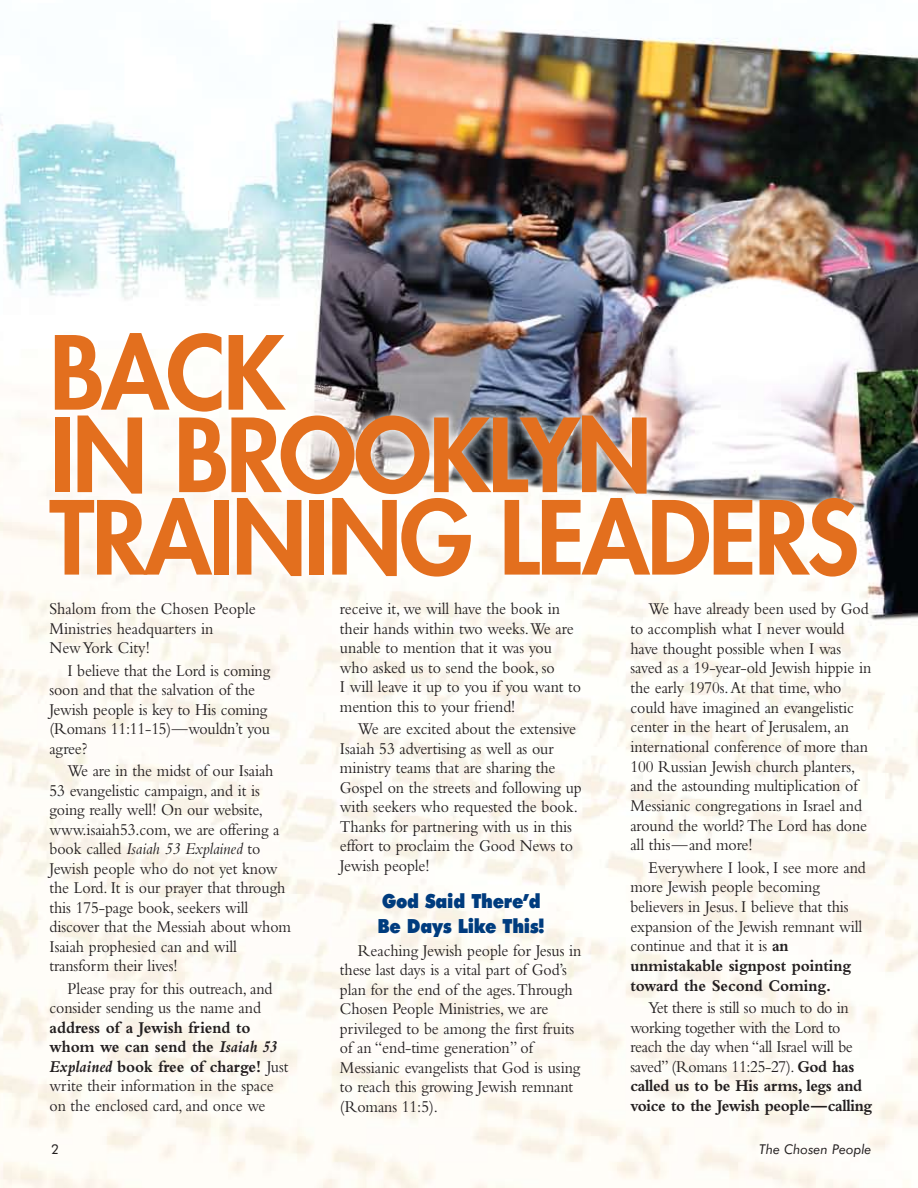
<style>
.page{position:relative;width:918px;height:1188px;background:#fff}
.page>*{position:absolute;margin:0;border:0;box-sizing:border-box;transform-origin:0 0}
.t1{font:800 99px/82.5px "Futura";letter-spacing:-.025em;color:#e36f1e}
.t2{font:900 19.5px/24.8px "Futura BT";letter-spacing:-.015em;color:#003c7e;scale:.9 1}
.t3{font:17.25px/19.5px "Bembo";letter-spacing:-.005em;color:#231f20;scale:.92 1}
.t4{font:italic 13.5px "Futura BT";color:#231f20}
.t5{font:13.5px "Futura BT";color:#231f20}
.s1{font-style:italic}
.s2{font-weight:700}
.s3{font-weight:700;font-style:italic}
</style>
<div class="page">
<img style="left:0;top:20px;width:918px;height:1168px">
<div style="left:39px;top:322px;width:826px;height:262px;background:#fff;opacity:.75"></div>
<h1 class="t1" style="left:50px;top:330px;width:593px">BACK<br>IN BROOKLYN<br>TRAININ</h1>
<h1 class="t1" style="left:400px;top:495px;width:456px">G LEADERS</h1>
<p class="t3" style="left:50px;top:599px;width:226px">Shalom from the Chosen People<br>Ministries headquarters in<br>New York City!</p>
<p class="t3" style="left:50px;top:660px;width:241px;text-indent:18px">I believe that the Lord is coming soon and that the salvation of the<br>Jewish people is key to His coming (Romans 11:11-15)—wouldn’t you agree?</p>
<p class="t3" style="left:50px;top:761px;width:264px;text-indent:18px">We are in the midst of our Isaiah 53 evangelistic campaign, and it is going really well! On our website, www.isaiah53.com, we are offering a book called <span class="s1">Isaiah 53 Explained</span> to Jewish people who do not yet know the Lord. It is our prayer that through this 175-page book, seekers will discover that the Messiah about whom Isaiah prophesied can and will transform their lives!</p>
<p class="t3" style="left:50px;top:978px;width:244px;text-indent:18px">Please pray for this outreach, and consider sending us the name and</p>
<p class="t3" style="left:50px;top:1017px;width:261px"><span class="s2">address of a Jewish friend to whom we can send the</span> <span class="s3">Isaiah 53<br>Explained</span> <span class="s2">book free of charge!</span> Just write their information in the space on the enclosed card, and once we</p>
<p class="t3" style="left:340px;top:599px;width:264px">receive it, we will have the book in their hands within two weeks. We are unable to mention that it was you who asked us to send the book, so<br>I will leave it up to you if you want to mention this to your friend!</p>
<p class="t3" style="left:340px;top:719px;width:264px;text-indent:18px">We are excited about the extensive Isaiah 53 advertising as well as our ministry teams that are sharing the Gospel on the streets and following up with seekers who requested the book.<br>Thanks for partnering with us in this effort to proclaim the Good News to Jewish people!</p>
<p class="t2" style="left:378px;top:889px;width:187px">God Said There’d<br>Be Days Like This!</p>
<p class="t3" style="left:340px;top:940px;width:264px;text-indent:18px">Reaching Jewish people for Jesus in these last days is a vital part of God’s plan for the end of the ages. Through Chosen People Ministries, we are privileged to be among the first fruits of an “end-time generation” of Messianic evangelists that God is using to reach this growing Jewish remnant (Romans 11:5).</p>
<p class="t3" style="left:630px;top:599px;width:263px;text-indent:18px">We have already been used by God to accomplish what I never would have thought possible when I was saved as a 19-year-old Jewish hippie in the early 1970s. At that time, who could have imagined an evangelistic center in the heart of Jerusalem, an international conference of more than 100 Russian Jewish church planters, and the astounding multiplication of Messianic congregations in Israel and around the world? The Lord has done all this—and more!</p>
<p class="t3" style="left:630px;top:857px;width:257px;text-indent:18px">Everywhere I look, I see more and more Jewish people becoming believers in Jesus. I believe that this expansion of the Jewish remnant will continue and that it is <span class="s2">an unmistakable signpost pointing toward the Second Coming.</span></p>
<p class="t3" style="left:630px;top:998px;width:264px;text-indent:18px">Yet there is still so much to do in working together with the Lord to reach the day when “all Israel will be saved” (Romans 11:25-27). <span class="s2">God has called us to be His arms, legs and voice to the Jewish people—calling</span></p>
<p class="t5" style="left:51px;top:1141px;width:9px">2</p>
<p class="t4" style="left:759px;top:1141px;width:114px">The Chosen People</p>
</div>
